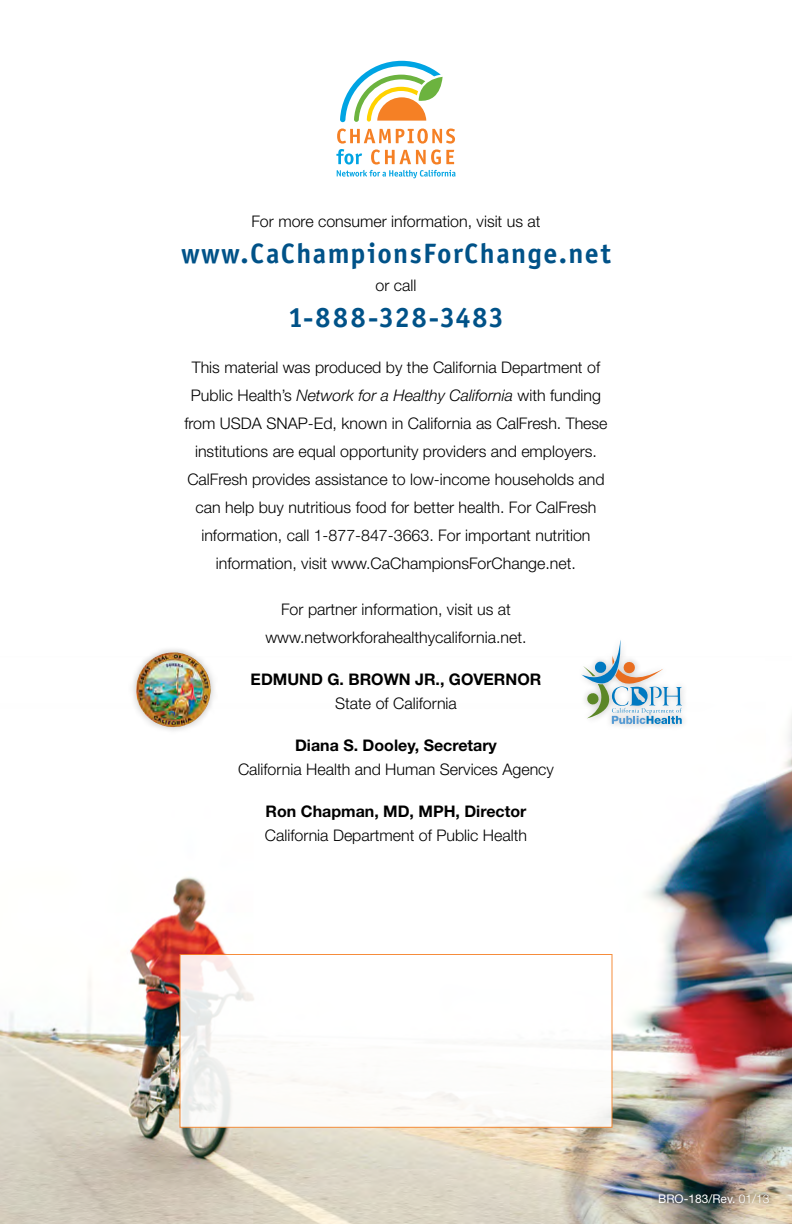
<style>
.page{position:relative;width:792px;height:1224px;background:#fff}
.page>*{position:absolute;margin:0;border:0;box-sizing:border-box;transform-origin:0 0}
.t1{font:28px "Officina Sans Bold A";letter-spacing:.05em;color:#005288}
.t2{font:300 16px/28px "Helvetica Neue LT Std";color:#000;text-align:center}
.t3{font:700 16px "Helvetica Neue LT Std";color:#000}
.t4{font:12px "Helvetica Neue LT Std";color:#fff}
.s1{font-style:italic}
.s2{font-weight:300}
</style>
<div class="page">
<img style="left:0;top:716px;width:792px;height:508px">
<img style="left:652px;top:1187px;width:124px;height:23px">
<div style="left:180px;top:954px;width:432px;height:174px;background:#fff;border:1px solid #f58025"></div>
<svg style="left:340px;top:61px;width:103px;height:61px"></svg>
<svg style="left:336px;top:129px;width:120px;height:49px"></svg>
<div style="left:174px;top:208px;width:444px;height:643px;background:#fff"></div>
<div style="left:575px;top:634px;width:114px;height:98px;background:#000;opacity:.25"></div>
<svg style="left:581px;top:640px;width:101px;height:84px"></svg>
<div style="left:128px;top:645px;width:90px;height:90px;background:#000;opacity:.25"></div>
<img style="left:136px;top:652px;width:40px;height:72px">
<p class="t2" style="left:251px;top:207px;width:291px">For more consumer information, visit us at</p>
<h1 class="t1" style="left:181px;top:237px;width:431px">www.CaChampionsForChange.net</h1>
<p class="t2" style="left:376px;top:271px;width:42px">or call</p>
<h1 class="t1" style="left:288px;top:301px;width:218px">1-888-328-3483</h1>
<p class="t2" style="left:184px;top:353px;width:425px">This material was produced by the California Department of Public Health’s <span class="s1">Network for a Healthy California</span> with funding from USDA SNAP-Ed, known in California as CalFresh. These institutions are equal opportunity providers and employers.<br>CalFresh provides assistance to low-income households and can help buy nutritious food for better health. For CalFresh information, call 1-877-847-3663. For important nutrition information, visit www.CaChampionsForChange.net.</p>
<p class="t2" style="left:265px;top:595px;width:263px">For partner information, visit us at www.networkforahealthycalifornia.net.</p>
<p class="t3" style="left:251px;top:670px;width:13px">EDMUND</p>
<p class="t3" style="left:327px;top:670px;width:35px">G. BROWN</p>
<p class="t3" style="left:415px;top:670px;width:81px">JR., GOVERNOR</p>
<p class="t2" style="left:335px;top:689px;width:123px">State of California</p>
<p class="t3" style="left:295px;top:736px;width:203px">Diana S. Dooley, Secretary</p>
<p class="t2" style="left:238px;top:755px;width:317px">California Health and Human Services Agency</p>
<p class="t3" style="left:266px;top:802px;width:262px">Ron Chapman, MD, MPH, Director</p>
<p class="t2" style="left:265px;top:821px;width:264px">California Department of Public Health</p>
<p class="t4" style="left:658px;top:1191px;width:113px">BRO-183/Rev. <span class="s2">01/13</span></p>
</div>
